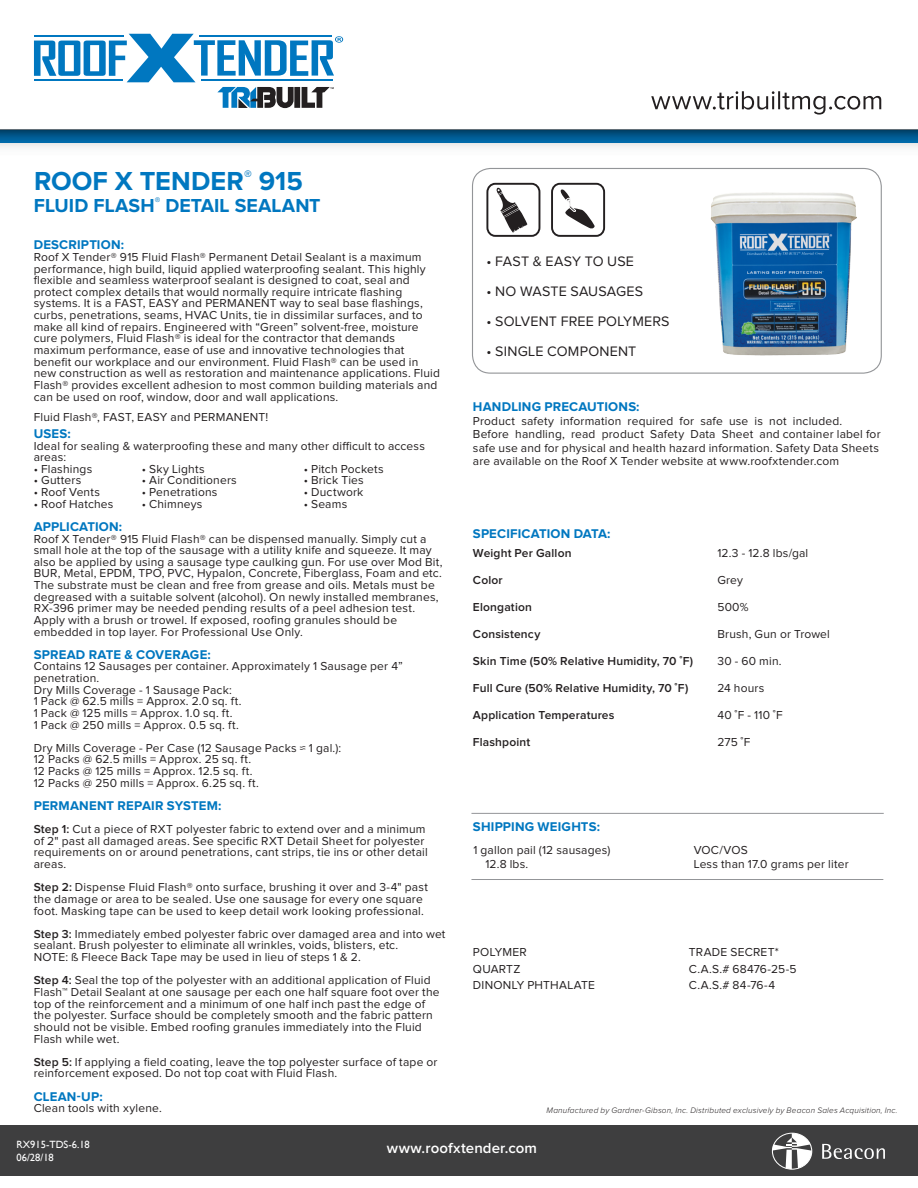
<style>
.page{position:relative;width:918px;height:1188px;background:#fff}
.page>*{position:absolute;margin:0;border:0;box-sizing:border-box;transform-origin:0 0}
.t1{font:700 27px "Proxima Nova";color:#0077c0}
.t2{font:700 19.5px "Proxima Nova";letter-spacing:.005em;color:#0077c0}
.t3{font:600 15px "Proxima Nova";letter-spacing:.005em;color:#fff}
.t4{font:14.25px "Proxima Nova";letter-spacing:.015em;color:#231f20}
.t5{font:700 13.2px "Proxima Nova";letter-spacing:.015em;color:#0077c0}
.t6{font:12px/11.7px "Proxima Nova";letter-spacing:.015em;color:#231f20}
.t7{font:600 12px "Proxima Nova";letter-spacing:.015em;color:#231f20}
.t8{font:10.5px "Gill Sans";color:#fff}
.t9{font:italic 300 8.25px "Proxima Nova";letter-spacing:.02em;color:#231f20}
.s1{font-weight:600}
</style>
<div class="page">
<svg style="left:0;top:33px;width:918px;height:97px"></svg>
<svg style="left:651px;top:91px;width:230px;height:24px"></svg>
<svg style="left:0;top:130px;width:918px;height:17px;background:#387aa3"></svg>
<div style="left:0;top:1126px;width:918px;height:50px;background:#3e3e3f"></div>
<svg style="left:822px;top:1144px;width:63px;height:15px"></svg>
<svg style="left:772px;top:1133px;width:40px;height:37px"></svg>
<svg style="left:34px;top:34px;width:309px;height:74px"></svg>
<div style="left:472px;top:168px;width:410px;height:206px;border:1px solid #939598;border-radius:18px"></div>
<hr style="left:471px;top:813px;width:413px;height:1px;background:#939598">
<hr style="left:471px;top:879px;width:412px;height:1px;background:#939598">
<img style="left:710px;top:192px;width:147px;height:164px">
<div style="left:551px;top:183px;width:54px;height:54px;border:2px solid #231f20;border-radius:8px"></div>
<svg style="left:560px;top:189px;width:35px;height:40px"></svg>
<div style="left:486px;top:183px;width:54px;height:54px;border:2px solid #231f20;border-radius:8px"></div>
<svg style="left:496px;top:188px;width:31px;height:45px"></svg>
<p class="t1" style="left:34px;top:168px;width:270px">ROOF X TENDER<sup>®</sup> 915</p>
<p class="t2" style="left:34px;top:196px;width:288px">FLUID FLASH<sup>®</sup> DETAIL SEALANT</p>
<p class="t5" style="left:34px;top:239px;width:92px">DESCRIPTION:</p>
<p class="t6" style="left:34px;top:252px;width:408px">Roof X Tender® 915 Fluid Flash® Permanent Detail Sealant is a maximum performance, high build, liquid applied waterproofing sealant. This highly flexible and seamless waterproof sealant is designed to coat, seal and protect complex details that would normally require intricate flashing systems. It is a FAST, EASY and PERMANENT way to seal base flashings, curbs, penetrations, seams, HVAC Units, tie in dissimilar surfaces, and to make all kind of repairs. Engineered with “Green” solvent-free, moisture cure polymers, Fluid Flash® is ideal for the contractor that demands maximum performance, ease of use and innovative technologies that benefit our workplace and our environment. Fluid Flash® can be used in new construction as well as restoration and maintenance applications. Fluid Flash® provides excellent adhesion to most common building materials and can be used on roof, window, door and wall applications.</p>
<p class="t6" style="left:34px;top:411px;width:236px">Fluid Flash®, FAST, EASY and PERMANENT!</p>
<p class="t5" style="left:34px;top:428px;width:38px">USES:</p>
<p class="t6" style="left:34px;top:440px;width:393px">Ideal for sealing &amp; waterproofing these and many other difficult to access areas:</p>
<p class="t6" style="left:34px;top:464px;width:60px">• Flashings</p>
<p class="t6" style="left:142px;top:464px;width:64px">• Sky Lights</p>
<p class="t6" style="left:304px;top:464px;width:81px">• Pitch Pockets</p>
<p class="t6" style="left:34px;top:475px;width:49px">• Gutters</p>
<p class="t6" style="left:142px;top:475px;width:97px">• Air Conditioners</p>
<p class="t6" style="left:304px;top:475px;width:62px">• Brick Ties</p>
<p class="t6" style="left:34px;top:487px;width:68px">• Roof Vents</p>
<p class="t6" style="left:142px;top:487px;width:77px">• Penetrations</p>
<p class="t6" style="left:304px;top:487px;width:61px">• Ductwork</p>
<p class="t6" style="left:34px;top:498px;width:81px">• Roof Hatches</p>
<p class="t6" style="left:142px;top:498px;width:62px">• Chimneys</p>
<p class="t6" style="left:304px;top:498px;width:45px">• Seams</p>
<p class="t5" style="left:34px;top:521px;width:90px">APPLICATION:</p>
<p class="t6" style="left:34px;top:533px;width:410px">Roof X Tender® 915 Fluid Flash® can be dispensed manually. Simply cut a small hole at the top of the sausage with a utility knife and squeeze. It may also be applied by using a sausage type caulking gun. For use over Mod Bit, BUR, Metal, EPDM, TPO, PVC, Hypalon, Concrete, Fiberglass, Foam and etc.<br>The substrate must be clean and free from grease and oils. Metals must be degreased with a suitable solvent (alcohol). On newly installed membranes, RX-396 primer may be needed pending results of a peel adhesion test.<br>Apply with a brush or trowel. If exposed, roofing granules should be embedded in top layer. For Professional Use Only.</p>
<p class="t5" style="left:34px;top:648px;width:179px">SPREAD RATE &amp; COVERAGE:</p>
<p class="t6" style="left:34px;top:661px;width:371px">Contains 12 Sausages per container. Approximately 1 Sausage per 4” penetration.</p>
<p class="t6" style="left:34px;top:684px;width:200px">Dry Mills Coverage - 1 Sausage Pack:</p>
<p class="t6" style="left:34px;top:696px;width:209px">1 Pack @ 62.5 mills = Approx. 2.0 sq. ft.</p>
<p class="t6" style="left:34px;top:708px;width:200px">1 Pack @ 125 mills = Approx. 1.0 sq. ft.</p>
<p class="t6" style="left:34px;top:719px;width:207px">1 Pack @ 250 mills = Approx. 0.5 sq. ft.</p>
<p class="t6" style="left:34px;top:743px;width:309px">Dry Mills Coverage - Per Case (12 Sausage Packs ≈ 1 gal.):</p>
<p class="t6" style="left:34px;top:754px;width:219px">12 Packs @ 62.5 mills = Approx. 25 sq. ft.</p>
<p class="t6" style="left:34px;top:766px;width:220px">12 Packs @ 125 mills = Approx. 12.5 sq. ft.</p>
<p class="t6" style="left:34px;top:777px;width:227px">12 Packs @ 250 mills = Approx. 6.25 sq. ft.</p>
<p class="t5" style="left:34px;top:800px;width:189px">PERMANENT REPAIR SYSTEM:</p>
<p class="t6" style="left:34px;top:824px;width:396px"><span class="s1">Step 1:</span> Cut a piece of RXT polyester fabric to extend over and a minimum of 2" past all damaged areas. See specific RXT Detail Sheet for polyester requirements on or around penetrations, cant strips, tie ins or other detail areas.</p>
<p class="t6" style="left:34px;top:882px;width:396px"><span class="s1">Step 2:</span> Dispense Fluid Flash® onto surface, brushing it over and 3-4" past the damage or area to be sealed. Use one sausage for every one square foot. Masking tape can be used to keep detail work looking professional.</p>
<p class="t6" style="left:34px;top:929px;width:413px"><span class="s1">Step 3:</span> Immediately embed polyester fabric over damaged area and into wet sealant. Brush polyester to eliminate all wrinkles, voids, blisters, etc.</p>
<p class="t6" style="left:34px;top:952px;width:329px">NOTE: ß Fleece Back Tape may be used in lieu of steps 1 &amp; 2.</p>
<p class="t6" style="left:34px;top:975px;width:407px"><span class="s1">Step 4:</span> Seal the top of the polyester with an additional application of Fluid Flash™ Detail Sealant at one sausage per each one half square foot over the top of the reinforcement and a minimum of one half inch past the edge of the polyester. Surface should be completely smooth and the fabric pattern should not be visible. Embed roofing granules immediately into the Fluid Flash while wet.</p>
<p class="t6" style="left:34px;top:1056px;width:405px"><span class="s1">Step 5:</span> If applying a field coating, leave the top polyester surface of tape or reinforcement exposed. Do not top coat with Fluid Flash.</p>
<p class="t5" style="left:34px;top:1090px;width:70px">CLEAN-UP:</p>
<p class="t6" style="left:34px;top:1103px;width:130px">Clean tools with xylene.</p>
<p class="t4" style="left:486px;top:254px;width:149px">• FAST &amp; EASY TO USE</p>
<p class="t4" style="left:486px;top:284px;width:158px">• NO WASTE SAUSAGES</p>
<p class="t4" style="left:486px;top:314px;width:185px">• SOLVENT FREE POLYMERS</p>
<p class="t4" style="left:486px;top:344px;width:151px">• SINGLE COMPONENT</p>
<p class="t5" style="left:473px;top:401px;width:168px">HANDLING PRECAUTIONS:</p>
<p class="t6" style="left:473px;top:415px;width:409px;line-height:13.5px">Product safety information required for safe use is not included.<br>Before handling, read product Safety Data Sheet and container label for safe use and for physical and health hazard information. Safety Data Sheets are available on the Roof X Tender website at www.roofxtender.com</p>
<p class="t5" style="left:473px;top:528px;width:139px">SPECIFICATION DATA:</p>
<p class="t7" style="left:473px;top:547px;width:100px">Weight Per Gallon</p>
<p class="t6" style="left:717px;top:547px;width:92px">12.3 - 12.8 lbs/gal</p>
<p class="t7" style="left:473px;top:574px;width:31px">Color</p>
<p class="t6" style="left:717px;top:574px;width:27px">Grey</p>
<p class="t7" style="left:473px;top:601px;width:61px">Elongation</p>
<p class="t6" style="left:717px;top:601px;width:33px">500%</p>
<p class="t7" style="left:473px;top:628px;width:69px">Consistency</p>
<p class="t6" style="left:717px;top:628px;width:114px">Brush, Gun or Trowel</p>
<p class="t7" style="left:473px;top:655px;width:222px">Skin Time (50% Relative Humidity, 70 ˚F)</p>
<p class="t6" style="left:717px;top:655px;width:66px">30 - 60 min.</p>
<p class="t7" style="left:473px;top:682px;width:217px">Full Cure (50% Relative Humidity, 70 ˚F)</p>
<p class="t6" style="left:717px;top:682px;width:49px">24 hours</p>
<p class="t7" style="left:473px;top:709px;width:143px">Application Temperatures</p>
<p class="t6" style="left:717px;top:709px;width:67px">40 ˚F - 110 ˚F</p>
<p class="t7" style="left:473px;top:736px;width:59px">Flashpoint</p>
<p class="t6" style="left:717px;top:736px;width:35px">275 ˚F</p>
<p class="t5" style="left:473px;top:820px;width:128px">SHIPPING WEIGHTS:</p>
<p class="t6" style="left:473px;top:845px;width:139px">1 gallon pail (12 sausages)</p>
<p class="t6" style="left:485px;top:858px;width:44px">12.8 lbs.</p>
<p class="t6" style="left:694px;top:845px;width:56px">VOC/VOS</p>
<p class="t6" style="left:694px;top:858px;width:156px">Less than 17.0 grams per liter</p>
<p class="t6" style="left:473px;top:947px;width:55px">POLYMER</p>
<p class="t6" style="left:689px;top:947px;width:92px">TRADE SECRET*</p>
<p class="t6" style="left:473px;top:963px;width:49px">QUARTZ</p>
<p class="t6" style="left:689px;top:963px;width:109px">C.A.S.# 68476-25-5</p>
<p class="t6" style="left:473px;top:980px;width:124px">DINONLY PHTHALATE</p>
<p class="t6" style="left:689px;top:980px;width:88px">C.A.S.# 84-76-4</p>
<p class="t9" style="left:547px;top:1106px;width:353px">Manufactured by Gardner-Gibson, Inc. Distributed exclusively by Beacon Sales Acquisition, Inc.</p>
<p class="t8" style="left:16px;top:1139px;width:75px">RX915-TDS-6.18</p>
<p class="t8" style="left:16px;top:1151px;width:39px">06/28/18</p>
<p class="t3" style="left:387px;top:1141px;width:152px">www.roofxtender.com</p>
</div>
